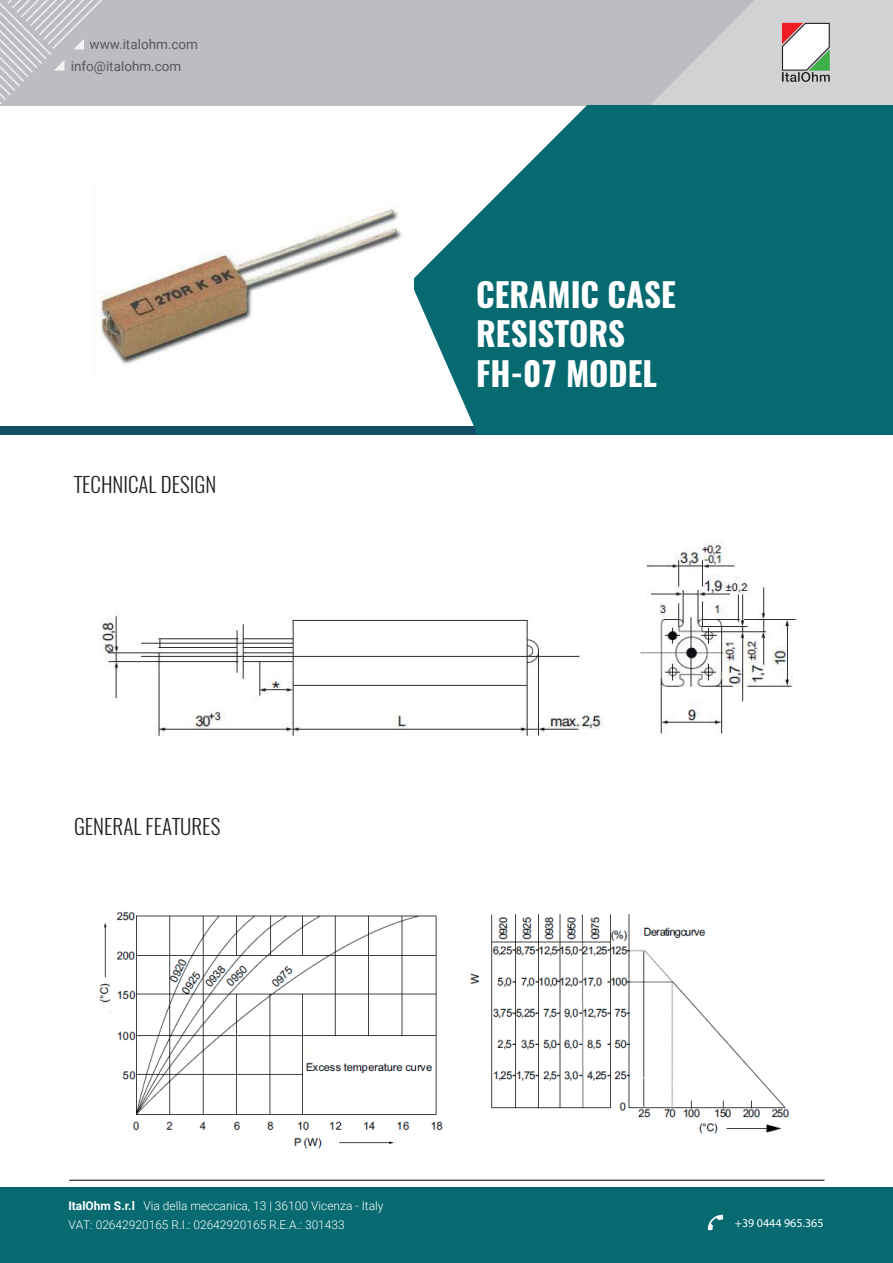
<style>
.page{position:relative;width:893px;height:1263px;background:#fff}
.page>*{position:absolute;margin:0;border:0;box-sizing:border-box;transform-origin:0 0}
.t1{font:700 33px/39.6px "Oswald";color:#fff}
.t2{font:300 21px "Oswald";color:#231f20}
.t3{font:13.5px/21.8px "Roboto";color:#57585a}
.t4{font:300 12px/19.5px "Roboto";color:#fff}
.t5{font:12px "Myriad Pro";color:#fff}
.s1{font-weight:700}
</style>
<div class="page">
<div style="left:0;top:0;width:892px;height:105px;background:#bcbdc0"></div>
<div style="left:0;top:426px;width:893px;height:9px;background:#134d66"></div>
<div style="left:0;top:1188px;width:893px;height:75px;background:#076a71"></div>
<svg style="left:410px;top:105px;width:483px;height:330px;background:#267c82"></svg>
<img style="left:94px;top:180px;width:319px;height:200px">
<svg style="left:0;top:0;width:102px;height:104px"></svg>
<svg style="left:651px;top:0;width:242px;height:105px"></svg>
<svg style="left:708px;top:1215px;width:15px;height:15px"></svg>
<hr style="left:70px;top:1180px;width:754px;height:1px;background:#000001">
<img style="left:99px;top:540px;width:700px;height:197px">
<img style="left:99px;top:911px;width:690px;height:238px">
<p class="t3" style="left:71px;top:33px;width:129px;text-indent:19px">www.italohm.com info@italohm.com</p>
<h2 class="t2" style="left:74px;top:470px;width:144px">TECHNICAL DESIGN</h2>
<h2 class="t2" style="left:74px;top:812px;width:148px">GENERAL FEATURES</h2>
<h1 class="t1" style="left:476px;top:275px;width:201px">CERAMIC CASE<br>RESISTORS<br>FH-07 MODEL</h1>
<p class="t4" style="left:68px;top:1195px;width:317px"><span class="s1">ItalOhm S.r.l</span> Via della meccanica, 13 | 36100 Vicenza - Italy<br>VAT: 02642920165 R.I.: 02642920165 R.E.A.: 301433</p>
<p class="t5" style="left:735px;top:1216px;width:90px">+39 0444 965.365</p>
</div>
